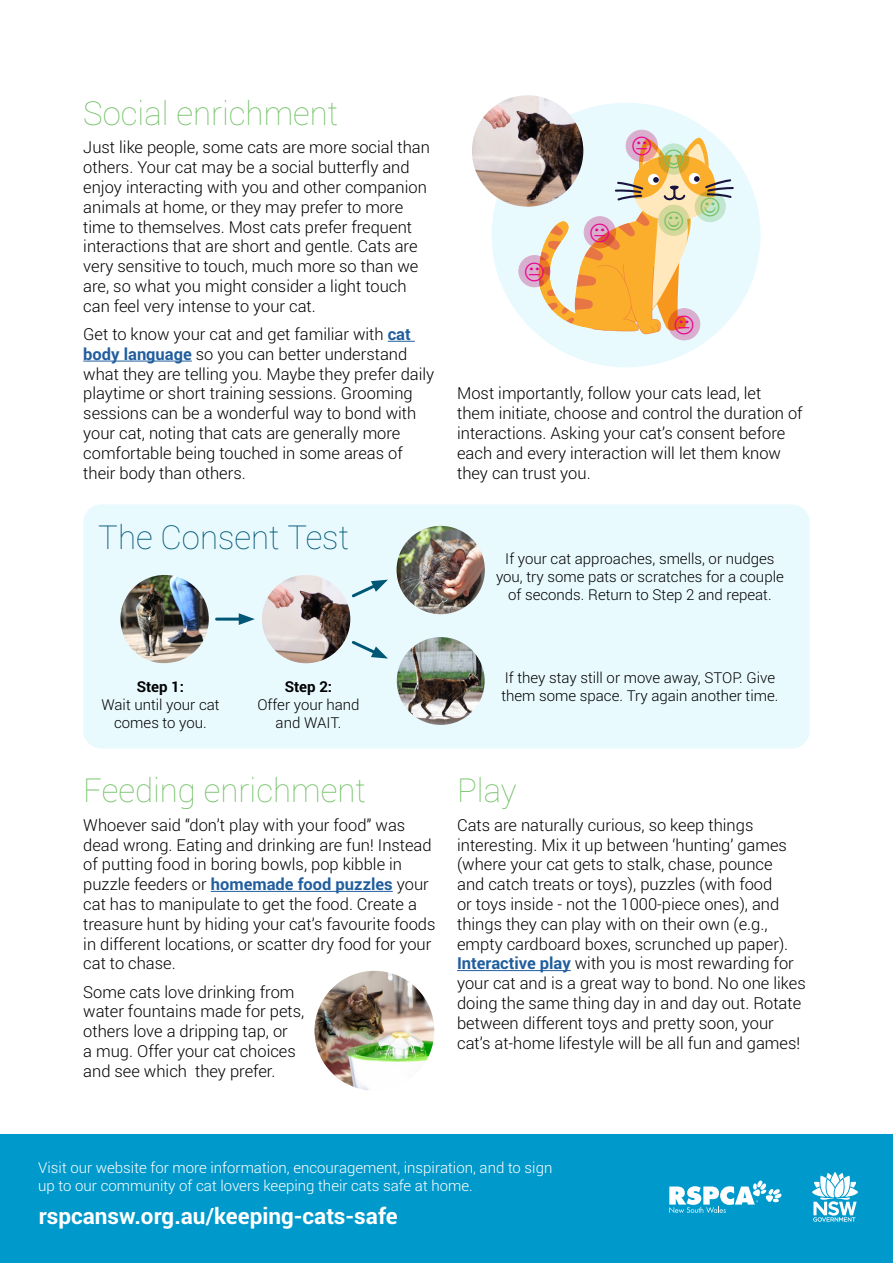
<style>
.page{position:relative;width:893px;height:1263px;background:#fff}
.page>*{position:absolute;margin:0;border:0;box-sizing:border-box;transform-origin:0 0}
.t1{font:100 33px "Roboto";color:#73c167}
.t2{font:100 33px "Roboto";color:#005775}
.t3{font:700 22.5px "Roboto";color:#fff}
.t4{font:300 16.5px/19.8px "Roboto";color:#000}
.t5{font:300 15px/18px "Roboto";color:#000;text-align:center}
.t6{font:300 15px/18px "Roboto";color:#fff}
.t7{font:700 15px "Roboto";color:#000}
.s1{font-weight:700;color:#215e9e}
</style>
<div class="page">
<div style="left:0;top:1134px;width:893px;height:129px;background:#09c"></div>
<div style="left:83px;top:504px;width:727px;height:244px;background:#e9faff;border-radius:18px"></div>
<hr style="left:217px;top:618px;width:27px;height:3px;background:#005775">
<svg style="left:239px;top:613px;width:16px;height:12px"></svg>
<svg style="left:351px;top:580px;width:37px;height:18px"></svg>
<svg style="left:351px;top:641px;width:37px;height:17px"></svg>
<svg style="left:388px;top:341px;width:27px;height:1px"></svg>
<hr style="left:83px;top:361px;width:109px;height:1px;background:#215e9e">
<hr style="left:211px;top:891px;width:182px;height:1px;background:#215e9e">
<hr style="left:457px;top:970px;width:114px;height:1px;background:#215e9e">
<div style="left:492px;top:103px;width:269px;height:264px;background:#e9faff;border-radius:50%"></div>
<div style="left:519px;top:256px;width:31px;height:31px;background:#d8afcf;border-radius:50%"></div>
<div style="left:518px;top:255px;width:32px;height:32px;border:1px solid #c4005f;border-radius:50%"></div>
<div style="left:669px;top:309px;width:31px;height:31px;background:#d8afcf;border-radius:50%"></div>
<div style="left:668px;top:308px;width:32px;height:32px;border:1px solid #c4005f;border-radius:50%"></div>
<div style="left:626px;top:130px;width:31px;height:31px;background:#d8afcf;border-radius:50%"></div>
<div style="left:626px;top:130px;width:32px;height:32px;border:1px solid #c4005f;border-radius:50%"></div>
<img style="left:314px;top:971px;width:120px;height:119px;border-radius:60px">
<img style="left:262px;top:575px;width:88px;height:88px;border-radius:44px">
<img style="left:397px;top:526px;width:88px;height:88px;border-radius:44px">
<img style="left:397px;top:637px;width:88px;height:88px;border-radius:44px">
<img style="left:120px;top:575px;width:89px;height:88px;border-radius:44px">
<img style="left:472px;top:95px;width:111px;height:112px;border-radius:56px">
<svg style="left:669px;top:1180px;width:112px;height:33px"></svg>
<svg style="left:812px;top:1172px;width:46px;height:50px"></svg>
<svg style="left:525px;top:137px;width:209px;height:198px"></svg>
<h1 class="t1" style="left:83px;top:90px;width:257px">Social enrichment</h1>
<p class="t4" style="left:83px;top:137px;width:348px">Just like people, some cats are more social than others. Your cat may be a social butterfly and enjoy interacting with you and other companion animals at home, or they may prefer to more time to themselves. Most cats prefer frequent interactions that are short and gentle. Cats are very sensitive to touch, much more so than we are, so what you might consider a light touch can feel very intense to your cat.</p>
<p class="t4" style="left:83px;top:324px;width:353px">Get to know your cat and get familiar with <span class="s1">cat body language</span> so you can better understand what they are telling you. Maybe they prefer daily playtime or short training sessions. Grooming sessions can be a wonderful way to bond with your cat, noting that cats are generally more comfortable being touched in some areas of their body than others.</p>
<h1 class="t2" style="left:98px;top:514px;width:252px">The Consent Test</h1>
<p class="t4" style="left:457px;top:383px;width:347px">Most importantly, follow your cats lead, let them initiate, choose and control the duration of interactions. Asking your cat’s consent before each and every interaction will let them know they can trust you.</p>
<p class="t5" style="left:496px;top:549px;width:289px">If your cat approaches, smells, or nudges you, try some pats or scratches for a couple of seconds. Return to Step 2 and repeat.</p>
<p class="t7" style="left:137px;top:676px;width:49px">Step 1:</p>
<p class="t5" style="left:101px;top:695px;width:120px">Wait until your cat comes to you.</p>
<p class="t7" style="left:285px;top:676px;width:49px">Step 2:</p>
<p class="t5" style="left:257px;top:695px;width:104px">Offer your hand and WAIT.</p>
<h1 class="t1" style="left:83px;top:768px;width:284px">Feeding enrichment</h1>
<p class="t4" style="left:83px;top:814px;width:354px">Whoever said “don’t play with your food” was dead wrong. Eating and drinking are fun! Instead of putting food in boring bowls, pop kibble in puzzle feeders or <span class="s1">homemade food puzzles</span> your cat has to manipulate to get the food. Create a treasure hunt by hiding your cat’s favourite foods in different locations, or scatter dry food for your cat to chase.</p>
<p class="t4" style="left:83px;top:981px;width:223px">Some cats love drinking from water fountains made for pets, others love a dripping tap, or<br>a mug. Offer your cat choices and see which they prefer.</p>
<p class="t5" style="left:501px;top:668px;width:278px;text-align:left">If they stay still or move away, STOP. Give them some space. Try again another time.</p>
<h1 class="t1" style="left:457px;top:768px;width:61px">Play</h1>
<p class="t4" style="left:457px;top:814px;width:350px">Cats are naturally curious, so keep things interesting. Mix it up between ‘hunting’ games (where your cat gets to stalk, chase, pounce<br>and catch treats or toys), puzzles (with food<br>or toys inside - not the 1000-piece ones), and things they can play with on their own (e.g., empty cardboard boxes, scrunched up paper).<br><span class="s1">Interactive play</span> with you is most rewarding for your cat and is a great way to bond. No one likes doing the same thing day in and day out. Rotate between different toys and pretty soon, your cat’s at-home lifestyle will be all fun and games!</p>
<p class="t6" style="left:38px;top:1158px;width:516px">Visit our website for more information, encouragement, inspiration, and to sign up to our community of cat lovers keeping their cats safe at home.</p>
<h2 class="t3" style="left:39px;top:1201px;width:360px">rspcansw.org.au/keeping-cats-safe</h2>
</div>
